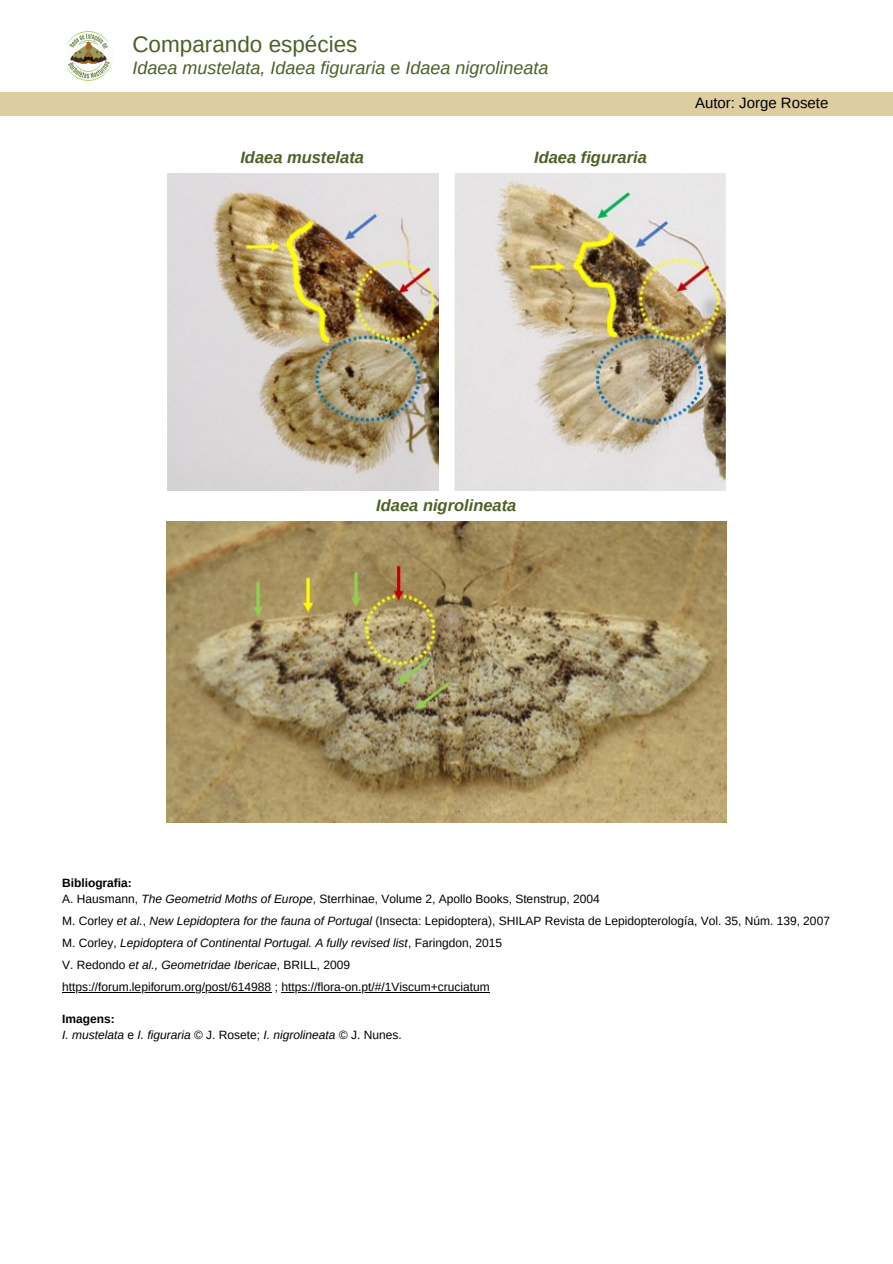
<style>
.page{position:relative;width:893px;height:1264px;background:#fff}
.page>*{position:absolute;margin:0;border:0;box-sizing:border-box;transform-origin:0 0}
.t1{font:22.5px "Arimo";color:#4d6027}
.t2{font:italic 18px "Arimo";color:#4d6027}
.t3{font:italic 700 16.5px "Arimo";color:#4d6027}
.t4{font:15px "Arimo";color:#000}
.t5{font:12px "Arimo";color:#000}
.t6{font:italic 12px "Arimo";color:#000}
.t7{font:700 12px "Arimo";color:#000}
.s1{font-style:normal}
.s2{font-style:italic}
</style>
<div class="page">
<div style="left:0;top:92px;width:892px;height:23px;background:#decda0"></div>
<img style="left:65px;top:31px;width:47px;height:50px">
<img style="left:167px;top:174px;width:271px;height:316px">
<img style="left:454px;top:174px;width:272px;height:316px">
<img style="left:166px;top:521px;width:560px;height:301px">
<hr style="left:62px;top:991px;width:209px;height:1px;background:#000">
<hr style="left:281px;top:991px;width:209px;height:1px;background:#000">
<p class="t1" style="left:132px;top:32px;width:226px">Comparando espécies</p>
<p class="t2" style="left:132px;top:57px;width:417px">Idaea mustelata, Idaea figuraria <span class="s1">e</span> Idaea nigrolineata</p>
<p class="t3" style="left:240px;top:148px;width:125px">Idaea mustelata</p>
<p class="t3" style="left:534px;top:148px;width:114px">Idaea figuraria</p>
<p class="t4" style="left:695px;top:95px;width:135px">Autor: Jorge Rosete</p>
<p class="t3" style="left:376px;top:496px;width:142px">Idaea nigrolineata</p>
<p class="t7" style="left:62px;top:876px;width:71px">Bibliografia:</p>
<p class="t5" style="left:62px;top:892px;width:539px">A. Hausmann, <span class="s2">The Geometrid Moths of Europe</span>, Sterrhinae, Volume 2, Apollo Books, Stenstrup, 2004</p>
<p class="t5" style="left:62px;top:914px;width:769px">M. Corley <span class="s2">et al.</span>, <span class="s2">New Lepidoptera for the fauna of Portugal</span> (Insecta: Lepidoptera), SHILAP Revista de Lepidopterología, Vol. 35, Núm. 139, 2007</p>
<p class="t6" style="left:62px;top:936px;width:441px"><span class="s1">M. Corley,</span> Lepidoptera of Continental Portugal. A fully revised list<span class="s1">, Faringdon, 2015</span></p>
<p class="t6" style="left:62px;top:958px;width:289px"><span class="s1">V. Redondo</span> et al., Geometridae Ibericae<span class="s1">, BRILL, 2009</span></p>
<p class="t5" style="left:62px;top:980px;width:429px">https://forum.lepiforum.org/post/614988 ; https://flora-on.pt/#/1Viscum+cruciatum</p>
<p class="t7" style="left:62px;top:1011px;width:54px">Imagens:</p>
<p class="t6" style="left:62px;top:1027px;width:341px">I. mustelata <span class="s1">e</span> I. figuraria <span class="s1">© J. Rosete;</span> I. nigrolineata © <span class="s1">J. Nunes.</span></p>
</div>
